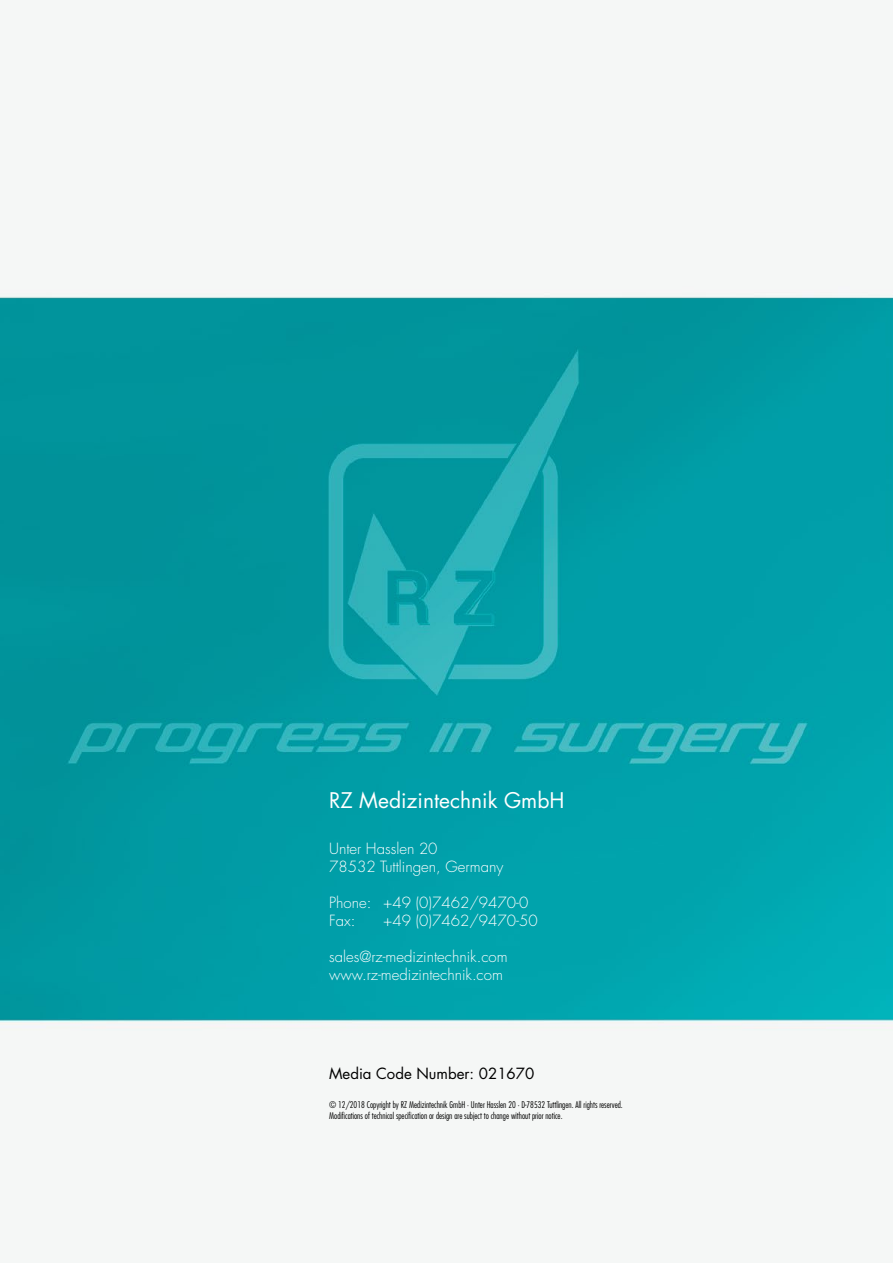
<style>
.page{position:relative;width:893px;height:1263px;background:#fff}
.page>*{position:absolute;margin:0;border:0;box-sizing:border-box;transform-origin:0 0}
.t1{font:21px "Futura";color:#fff}
.t2{font:300 15px/18px "Futura";color:#fff}
.t3{font:15px "Futura";color:#000}
.t4{font:300 condensed 9px/10.8px "Futura LT";color:#000}
</style>
<div class="page">
<img style="left:0;top:292px;width:893px;height:739px">
<h1 class="t1" style="left:329px;top:787px;width:237px">RZ Medizintechnik GmbH</h1>
<h2 class="t2" style="left:329px;top:840px;width:176px">Unter Hasslen 20<br>78532 Tuttlingen, Germany</h2>
<h2 class="t2" style="left:329px;top:894px;width:201px">Phone: +49 (0)7462/9470-0<br>Fax:</h2>
<h2 class="t2" style="left:383px;top:912px;width:156px">+49 (0)7462/9470-50</h2>
<h2 class="t2" style="left:329px;top:948px;width:180px">sales@rz-medizintechnik.com www.rz-medizintechnik.com</h2>
<h2 class="t3" style="left:329px;top:1064px;width:207px">Media Code Number: 021670</h2>
<p class="t4" style="left:329px;top:1099px;width:295px">© 12/2018 Copyright by RZ Medizintechnik GmbH · Unter Hasslen 20 · D-78532 Tuttlingen. All rights reserved.<br>Modifications of technical specification or design are subject to change without prior notice.</p>
</div>
